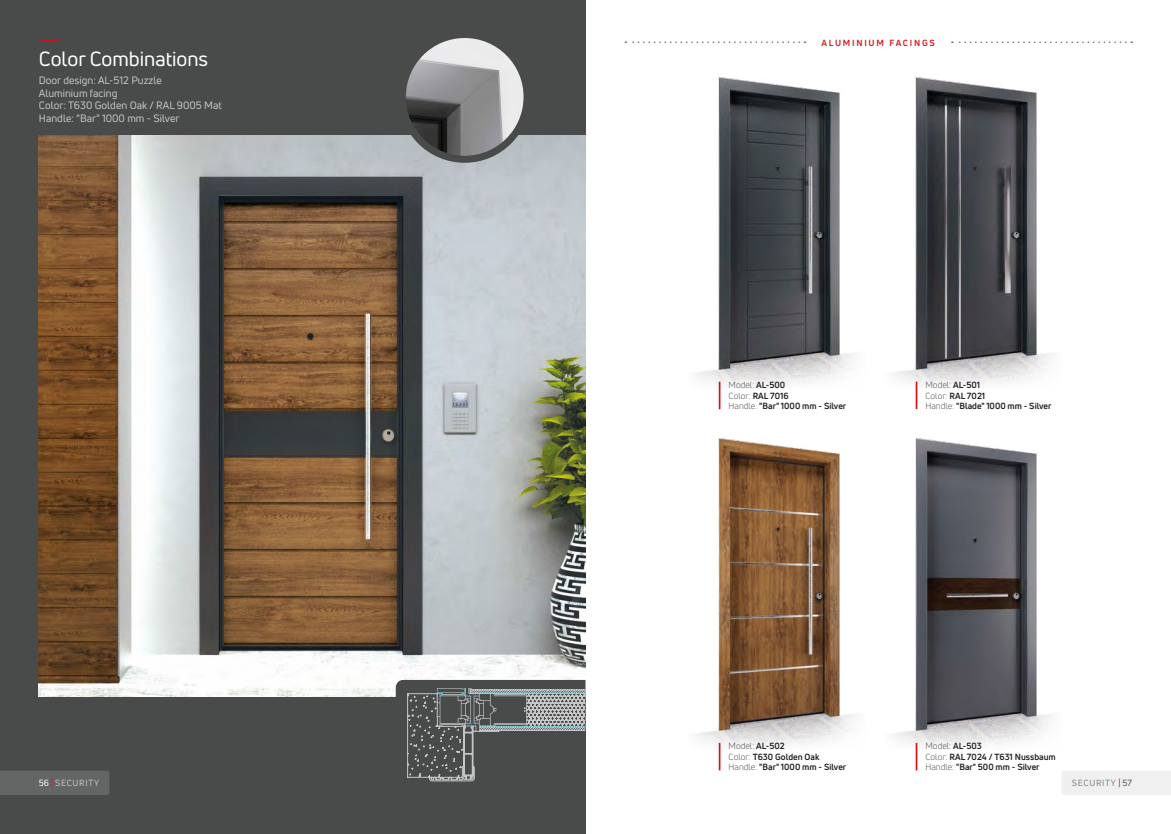
<style>
.page{position:relative;width:1171px;height:834px;background:#fff}
.page>*{position:absolute;margin:0;border:0;box-sizing:border-box;transform-origin:0 0}
.t1{font:20.12px "Uni Neue";color:#fff}
.t2{font:10.5px/12.6px "Uni Neue";color:#c6c6c6}
.t3{font:700 8.75px/10.5px "Uni Neue";color:#1d1d1b}
.t4{font:700 8.75px "Uni Neue";letter-spacing:.2em;color:#d71016}
.t5{font:8.75px "Uni Neue";letter-spacing:.075em;color:#c6c6c6}
.t6{font:8.75px "Uni Neue";letter-spacing:.075em;color:#818080}
.s1{font-weight:400;color:#504f4f}
.s2{color:#fff}
.s3{color:#d71016}
.s4{color:#504f4f}
</style>
<div class="page">
<div style="left:0;top:0;width:585px;height:833px;background:#484b4a"></div>
<img style="left:39px;top:136px;width:546px;height:560px">
<hr style="left:39px;top:39px;width:21px;height:2px;background:#d71016">
<img style="left:402px;top:39px;width:122px;height:120px">
<div style="left:399px;top:31px;width:131px;height:132px;border:7px solid #484b4a;border-radius:50%"></div>
<svg style="left:396px;top:679px;width:189px;height:103px"></svg>
<svg style="left:952px;top:41px;width:180px;height:2px"></svg>
<svg style="left:625px;top:41px;width:180px;height:2px"></svg>
<div style="left:1062px;top:771px;width:109px;height:23px;background:#f0f0f0"></div>
<div style="left:0;top:771px;width:109px;height:23px;background:#646666"></div>
<img style="left:696px;top:77px;width:159px;height:311px">
<img style="left:696px;top:438px;width:159px;height:311px">
<img style="left:893px;top:77px;width:159px;height:311px">
<img style="left:893px;top:438px;width:159px;height:311px">
<svg style="left:719px;top:381px;width:1px;height:28px"></svg>
<svg style="left:719px;top:742px;width:1px;height:28px"></svg>
<hr style="left:915px;top:742px;width:2px;height:28px;background:#d71016">
<hr style="left:915px;top:381px;width:2px;height:28px;background:#d71016">
<h1 class="t1" style="left:39px;top:46px;width:171px">Color Combinations</h1>
<p class="t2" style="left:39px;top:74px;width:184px">Door design: AL-512 Puzzle<br>Aluminium facing<br>Color: T630 Golden Oak / RAL 9005 Mat<br>Handle: “Bar” 1000 mm - Silver</p>
<p class="t4" style="left:821px;top:37px;width:115px">ALUMINIUM FACINGS</p>
<p class="t3" style="left:728px;top:379px;width:119px"><span class="s1">Model:</span> AL-500<br><span class="s1">Color:</span> RAL 7016<br><span class="s1">Handle:</span> "Bar" 1000 mm - Silver</p>
<p class="t3" style="left:925px;top:379px;width:127px"><span class="s1">Model:</span> AL-501<br><span class="s1">Color:</span> RAL 7021<br><span class="s1">Handle:</span> "Blade" 1000 mm - Silver</p>
<p class="t3" style="left:728px;top:740px;width:119px"><span class="s1">Model:</span> AL-502<br><span class="s1">Color:</span> T630 Golden Oak<br><span class="s1">Handle:</span> "Bar" 1000 mm - Silver</p>
<p class="t3" style="left:925px;top:740px;width:132px"><span class="s1">Model:</span> AL-503<br><span class="s1">Color:</span> RAL 7024 / T631 Nussbaum<br><span class="s1">Handle:</span> "Bar" 500 mm - Silver</p>
<p class="t5" style="left:39px;top:777px;width:62px"><span class="s2">56</span> <span class="s3">|</span> SECURITY</p>
<p class="t6" style="left:1072px;top:777px;width:62px">SECURITY <span class="s3">|</span> <span class="s4">57</span></p>
</div>
